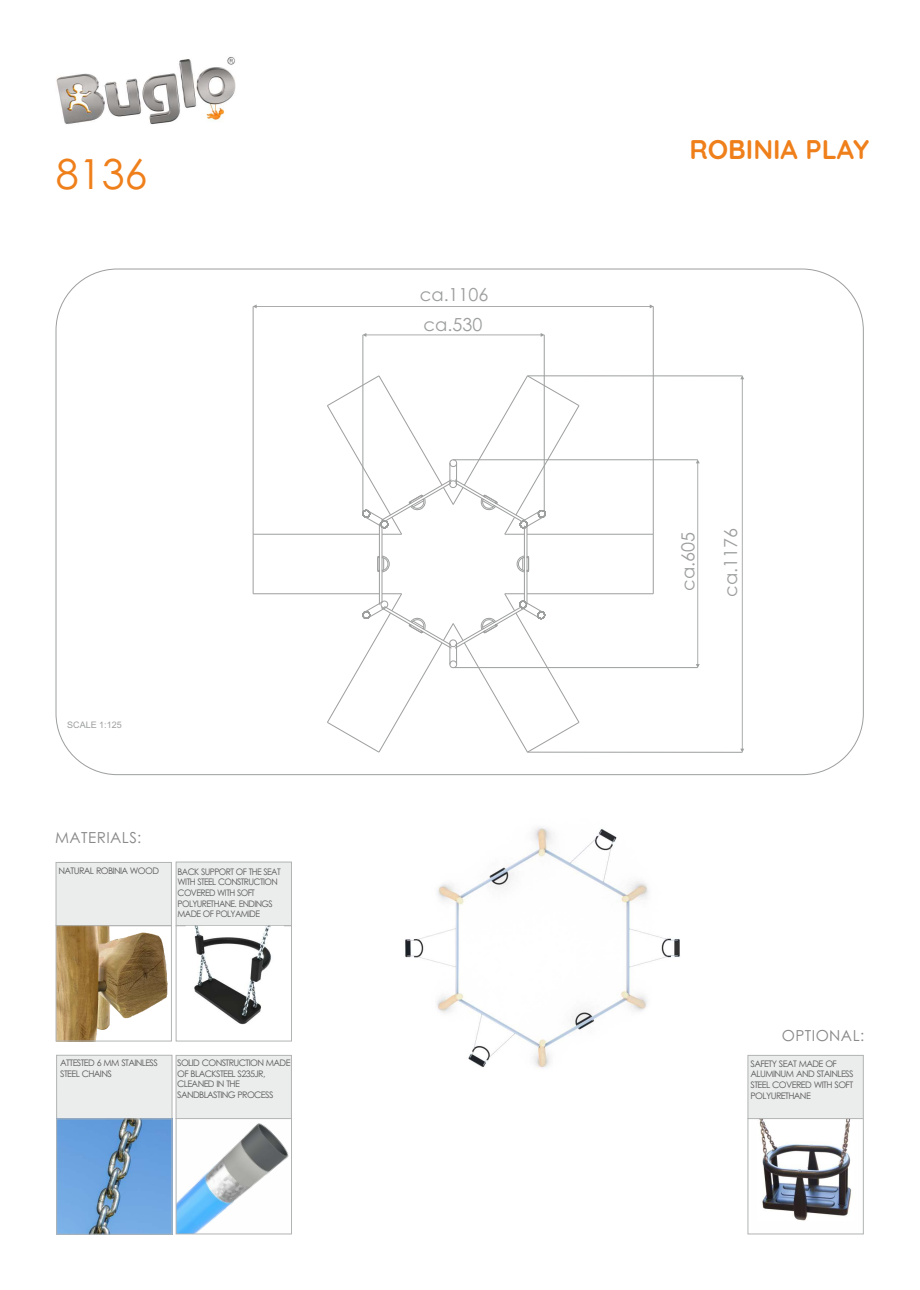
<style>
.page{position:relative;width:920px;height:1290px;background:#fff}
.page>*{position:absolute;margin:0;border:0;box-sizing:border-box;transform-origin:0 0}
.t1{font:41.4px "Century Gothic";color:#ef7f1a}
.t2{font:700 27px "Quicksand";color:#ef7f1a}
.t3{font:18px "Century Gothic";color:#9d9e9e}
.t4{font:15.15px "Century Gothic";letter-spacing:.03em;color:#898989}
.t5{font:9px/10.6px "Century Gothic";letter-spacing:-.07em;color:#5b5b5b}
.t6{font:9px/10.6px "Century Gothic";letter-spacing:-.07em;color:#5b5b5b;scale:.96 1}
.t7{font:9px "Arial";color:#9d9e9e}
</style>
<div class="page">
<img style="left:56px;top:57px;width:180px;height:67px">
<svg style="left:253px;top:375px;width:401px;height:377px"></svg>
<hr style="left:527px;top:375px;width:215px;height:1px;background:#9d9e9e">
<hr style="left:527px;top:752px;width:215px;height:1px;background:#9d9e9e">
<svg style="left:740px;top:375px;width:4px;height:378px"></svg>
<hr style="left:453px;top:459px;width:245px;height:1px;background:#9d9e9e">
<hr style="left:454px;top:667px;width:244px;height:1px;background:#9d9e9e">
<svg style="left:696px;top:459px;width:4px;height:209px"></svg>
<hr style="left:253px;top:306px;width:1px;height:228px;background:#9d9e9e">
<hr style="left:653px;top:306px;width:1px;height:228px;background:#9d9e9e">
<svg style="left:253px;top:304px;width:401px;height:4px"></svg>
<hr style="left:362px;top:335px;width:1px;height:179px;background:#9d9e9e">
<hr style="left:544px;top:335px;width:1px;height:176px;background:#9d9e9e">
<svg style="left:362px;top:333px;width:183px;height:4px"></svg>
<img style="left:58px;top:927px;width:110px;height:112px">
<div style="left:56px;top:925px;width:116px;height:116px;border:1px solid #b2b3b3"></div>
<img style="left:58px;top:1120px;width:112px;height:113px">
<div style="left:56px;top:1118px;width:116px;height:117px;border:1px solid #b2b3b3"></div>
<svg style="left:55px;top:861px;width:237px;height:65px;background:#e9eaea"></svg>
<div style="left:176px;top:925px;width:116px;height:116px;border:1px solid #b2b3b3"></div>
<img style="left:186px;top:926px;width:98px;height:99px">
<svg style="left:56px;top:1054px;width:236px;height:66px;background:#e8e9e9"></svg>
<img style="left:178px;top:1123px;width:111px;height:109px">
<div style="left:176px;top:1118px;width:116px;height:116px;border:1px solid #b2b3b3"></div>
<div style="left:747px;top:1055px;width:117px;height:63px;background:#ebecec"></div>
<img style="left:759px;top:1120px;width:93px;height:100px">
<div style="left:747px;top:1118px;width:117px;height:116px;border:1px solid #b2b3b3"></div>
<img style="left:405px;top:827px;width:275px;height:241px">
<h1 class="t1" style="left:56px;top:158px;width:93px">8136</h1>
<h3 class="t3" style="left:420px;top:288px;width:70px">ca.1106</h3>
<h3 class="t3" style="left:424px;top:317px;width:60px">ca.530</h3>
<h2 class="t2" style="left:689px;top:132px;width:181px">ROBINIA PLAY</h2>
<h3 class="t3" style="left:681px;top:591px;width:60px;rotate:-90deg">ca.605</h3>
<h3 class="t3" style="left:724px;top:597px;width:70px;rotate:-90deg">ca.1176</h3>
<p class="t7" style="left:67px;top:721px;width:56px">SCALE 1:125</p>
<h3 class="t4" style="left:55px;top:832px;width:88px">MATERIALS:</h3>
<p class="t5" style="left:59px;top:867px;width:102px">NATURAL ROBINIA WOOD</p>
<p class="t6" style="left:178px;top:867px;width:109px">BACK SUPPORT OF THE SEAT<br>WITH STEEL CONSTRUCTION<br>COVERED WITH SOFT<br>POLYURETHANE. ENDINGS<br>MADE OF POLYAMIDE</p>
<p class="t5" style="left:60px;top:1058px;width:99px">ATTESTED 6 MM STAINLESS<br>STEEL CHAINS</p>
<h3 class="t4" style="left:782px;top:1029px;width:84px">OPTIONAL:</h3>
<p class="t5" style="left:177px;top:1058px;width:115px">SOLID CONSTRUCTION MADE<br>OF BLACKSTEEL S235JR,<br>CLEANED IN THE<br>SANDBLASTING PROCESS</p>
<p class="t5" style="left:750px;top:1059px;width:105px">SAFETY SEAT MADE OF<br>ALUMINUM AND STAINLESS<br>STEEL COVERED WITH SOFT<br>POLYURETHANE</p>
</div>
